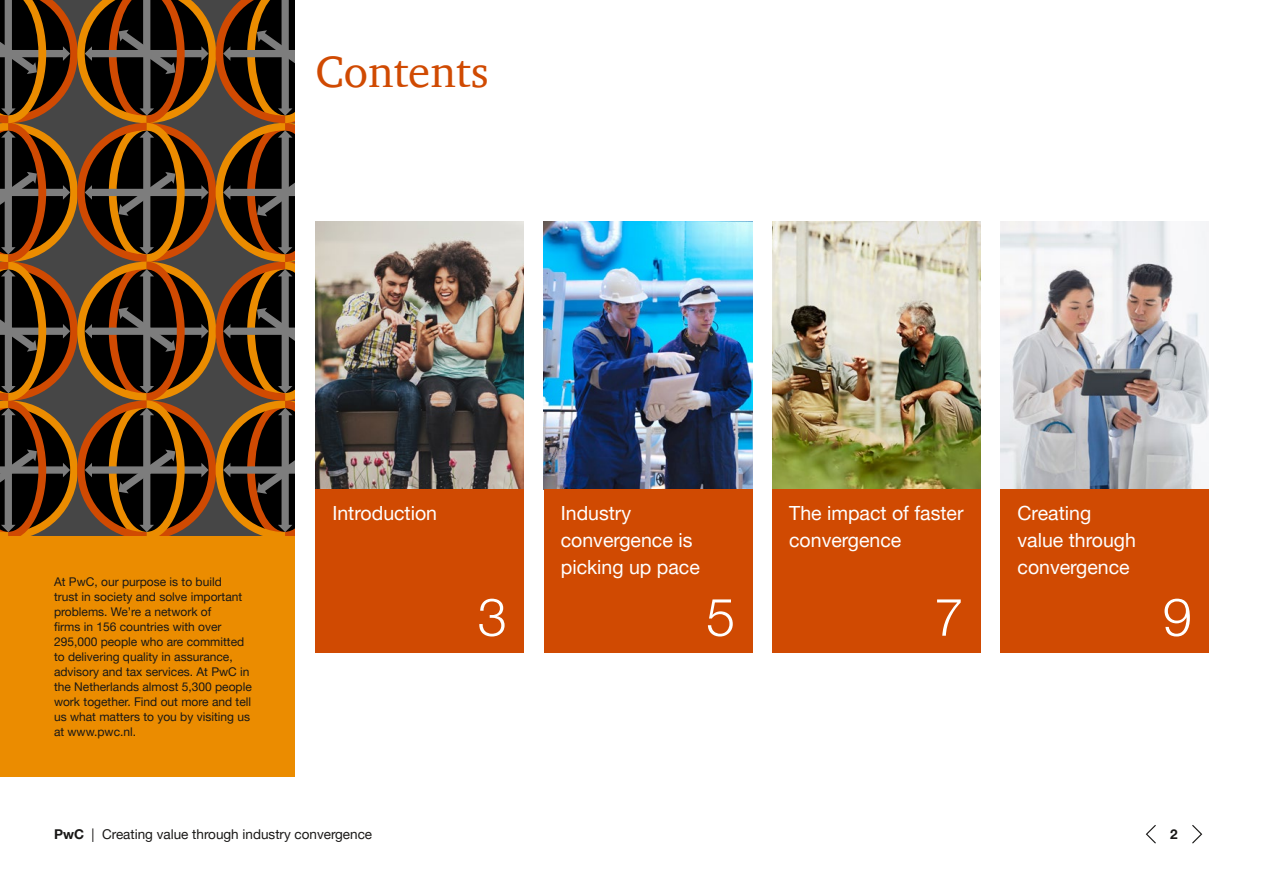
<style>
.page{position:relative;width:1263px;height:893px;background:#fff}
.page>*{position:absolute;margin:0;border:0;box-sizing:border-box;transform-origin:0 0}
.t1{font:300 52.5px "Helvetica Neue LT Pro";color:#fff}
.t2{font:45px "ITC Charter Com";color:#d04a02}
.t3{font:19.5px/27px "Helvetica Neue LT Pro";color:#fff}
.t4{font:13.5px "Helvetica Neue LT Pro";color:#181716}
.t5{font:700 13.5px "Helvetica Neue LT Pro";color:#181716}
.t6{font:12px/15px "Helvetica Neue LT Pro";color:#181716}
.s1{font-weight:700}
</style>
<div class="page">
<svg style="left:1146px;top:825px;width:10px;height:18px"></svg>
<svg style="left:1192px;top:825px;width:10px;height:18px"></svg>
<div style="left:0;top:0;width:294px;height:777px;background:#eb8c00"></div>
<svg style="left:0;top:0;width:294px;height:536px;background:#54381d"></svg>
<img style="left:315px;top:222px;width:209px;height:267px">
<img style="left:544px;top:222px;width:208px;height:267px">
<img style="left:772px;top:222px;width:208px;height:267px">
<img style="left:1000px;top:222px;width:209px;height:267px">
<div style="left:315px;top:489px;width:209px;height:164px;background:#d04a02"></div>
<div style="left:544px;top:489px;width:208px;height:164px;background:#d04a02"></div>
<div style="left:772px;top:489px;width:208px;height:164px;background:#d04a02"></div>
<div style="left:1000px;top:489px;width:209px;height:164px;background:#d04a02"></div>
<p class="t2" style="left:315px;top:44px;width:175px">Contents</p>
<p class="t6" style="left:54px;top:574px;width:199px">At PwC, our purpose is to build<br>trust in society and solve important problems. We’re a network of<br>firms in 156 countries with over<br>295,000 people who are committed to delivering quality in assurance, advisory and tax services. At PwC in the Netherlands almost 5,300 people work together. Find out more and tell us what matters to you by visiting us at www.pwc.nl.</p>
<p class="t3" style="left:332px;top:499px;width:106px">Introduction</p>
<p class="t3" style="left:561px;top:499px;width:141px">Industry convergence is picking up pace</p>
<p class="t3" style="left:789px;top:499px;width:176px">The impact of faster convergence</p>
<p class="t3" style="left:1017px;top:499px;width:120px">Creating value through convergence</p>
<p class="t1" style="left:478px;top:585px;width:31px">3</p>
<p class="t1" style="left:706px;top:585px;width:31px">5</p>
<p class="t1" style="left:934px;top:585px;width:31px">7</p>
<p class="t1" style="left:1163px;top:585px;width:31px">9</p>
<p class="t4" style="left:54px;top:826px;width:320px"><span class="s1">PwC</span> | Creating value through industry convergence</p>
<p class="t5" style="left:1170px;top:826px;width:9px">2</p>
</div>
